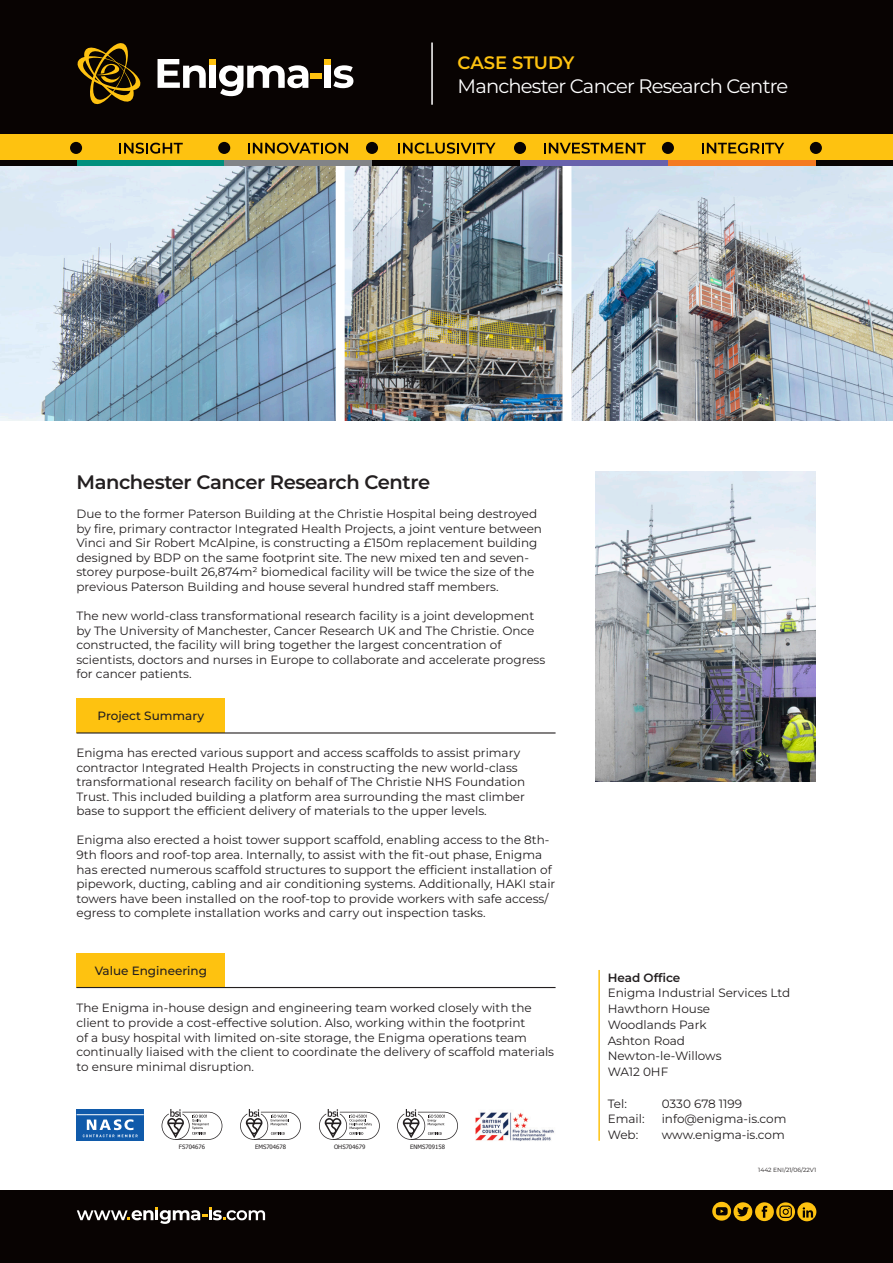
<style>
.page{position:relative;width:893px;height:1263px;background:#fff}
.page>*{position:absolute;margin:0;border:0;box-sizing:border-box;transform-origin:0 0}
.t1{font:19.5px "Montserrat";letter-spacing:-.04em;color:#fff}
.t2{font:600 19.5px "Montserrat";letter-spacing:-.02em;color:#231f20}
.t3{font:600 18px "Montserrat";letter-spacing:-.01em;color:#fec210}
.t4{font:12px/14.5px "Montserrat";color:#231f20}
.t5{font:500 12px "Montserrat";color:#231f20}
.t6{font:600 12px "Montserrat";color:#231f20}
.t7{font:6px "Tahoma";color:#231f20}
.t8{font:6px "Montserrat";color:#231f20}
</style>
<div class="page">
<img style="left:571px;top:165px;width:322px;height:255px">
<img style="left:345px;top:165px;width:217px;height:255px">
<img style="left:0;top:165px;width:336px;height:255px">
<div style="left:0;top:0;width:893px;height:156px;background:#080302"></div>
<hr style="left:431px;top:43px;width:2px;height:62px;background:#fff">
<div style="left:0;top:134px;width:893px;height:31px;background:#fec210"></div>
<svg style="left:119px;top:143px;width:64px;height:11px"></svg>
<svg style="left:248px;top:143px;width:100px;height:11px"></svg>
<svg style="left:544px;top:143px;width:102px;height:11px"></svg>
<svg style="left:702px;top:143px;width:82px;height:11px"></svg>
<div style="left:514px;top:142px;width:12px;height:12px;background:#080302;border-radius:50%"></div>
<div style="left:662px;top:142px;width:12px;height:12px;background:#080302;border-radius:50%"></div>
<div style="left:366px;top:142px;width:12px;height:12px;background:#080302;border-radius:50%"></div>
<div style="left:218px;top:142px;width:12px;height:12px;background:#080302;border-radius:50%"></div>
<div style="left:70px;top:142px;width:12px;height:12px;background:#080302;border-radius:50%"></div>
<div style="left:76px;top:160px;width:148px;height:5px;background:#008f7d"></div>
<div style="left:224px;top:160px;width:148px;height:5px;background:#828487"></div>
<div style="left:372px;top:160px;width:148px;height:5px;background:#080302"></div>
<div style="left:520px;top:160px;width:148px;height:5px;background:#6862ac"></div>
<div style="left:0;top:160px;width:76px;height:5px;background:#080302"></div>
<div style="left:668px;top:160px;width:148px;height:5px;background:#f47921"></div>
<div style="left:816px;top:160px;width:77px;height:5px;background:#080302"></div>
<div style="left:810px;top:142px;width:12px;height:12px;background:#080302;border-radius:50%"></div>
<svg style="left:398px;top:143px;width:98px;height:11px"></svg>
<svg style="left:77px;top:43px;width:64px;height:62px"></svg>
<svg style="left:158px;top:59px;width:150px;height:37px"></svg>
<div style="left:311px;top:74px;width:11px;height:5px;background:#fec210"></div>
<svg style="left:324px;top:59px;width:29px;height:29px"></svg>
<hr style="left:598px;top:970px;width:2px;height:171px;background:#fec210">
<img style="left:476px;top:1112px;width:78px;height:29px">
<svg style="left:240px;top:1109px;width:61px;height:31px"></svg>
<svg style="left:319px;top:1109px;width:61px;height:31px"></svg>
<svg style="left:397px;top:1109px;width:61px;height:31px"></svg>
<svg style="left:162px;top:1109px;width:60px;height:31px"></svg>
<div style="left:77px;top:1109px;width:67px;height:31px;background:#105aaa"></div>
<hr style="left:77px;top:1114px;width:67px;height:1px;background:#fff">
<svg style="left:83px;top:1119px;width:55px;height:18px"></svg>
<div style="left:0;top:1191px;width:893px;height:72px;background:#080302"></div>
<svg style="left:712px;top:1202px;width:19px;height:18px"></svg>
<svg style="left:716px;top:1207px;width:12px;height:8px"></svg>
<svg style="left:733px;top:1202px;width:19px;height:19px"></svg>
<svg style="left:737px;top:1207px;width:12px;height:10px"></svg>
<div style="left:755px;top:1202px;width:19px;height:19px;background:#fec210;border-radius:50%"></div>
<svg style="left:762px;top:1206px;width:5px;height:12px"></svg>
<svg style="left:776px;top:1202px;width:19px;height:19px"></svg>
<svg style="left:779px;top:1205px;width:13px;height:13px"></svg>
<svg style="left:797px;top:1202px;width:19px;height:19px"></svg>
<svg style="left:803px;top:1207px;width:10px;height:10px"></svg>
<svg style="left:77px;top:1207px;width:188px;height:17px"></svg>
<div style="left:76px;top:953px;width:149px;height:34px;background:#fec210"></div>
<hr style="left:76px;top:987px;width:480px;height:1px;background:#231f20">
<div style="left:76px;top:698px;width:149px;height:34px;background:#fec210"></div>
<hr style="left:76px;top:732px;width:480px;height:1px;background:#231f20">
<img style="left:595px;top:471px;width:220px;height:310px">
<p class="t3" style="left:458px;top:51px;width:118px">CASE STUDY</p>
<p class="t1" style="left:458px;top:73px;width:332px">Manchester Cancer Research Centre</p>
<p class="t2" style="left:76px;top:469px;width:355px">Manchester Cancer Research Centre</p>
<p class="t4" style="left:76px;top:506px;width:467px">Due to the former Paterson Building at the Christie Hospital being destroyed by fire, primary contractor Integrated Health Projects, a joint venture between Vinci and Sir Robert McAlpine, is constructing a £150m replacement building designed by BDP on the same footprint site. The new mixed ten and seven&shy;storey purpose-built 26,874m² biomedical facility will be twice the size of the previous Paterson Building and house several hundred staff members.</p>
<p class="t4" style="left:76px;top:608px;width:470px">The new world-class transformational research facility is a joint development by The University of Manchester, Cancer Research UK and The Christie. Once constructed, the facility will bring together the largest concentration of scientists, doctors and nurses in Europe to collaborate and accelerate progress for cancer patients.</p>
<p class="t5" style="left:98px;top:707px;width:108px">Project Summary</p>
<p class="t4" style="left:76px;top:745px;width:450px">Enigma has erected various support and access scaffolds to assist primary contractor Integrated Health Projects in constructing the new world-class transformational research facility on behalf of The Christie NHS Foundation Trust. This included building a platform area surrounding the mast climber base to support the efficient delivery of materials to the upper levels.</p>
<p class="t4" style="left:76px;top:833px;width:480px">Enigma also erected a hoist tower support scaffold, enabling access to the 8th-9th floors and roof-top area. Internally, to assist with the fit-out phase, Enigma has erected numerous scaffold structures to support the efficient installation of pipework, ducting, cabling and air conditioning systems. Additionally, HAKI stair towers have been installed on the roof-top to provide workers with safe access/ egress to complete installation works and carry out inspection tasks.</p>
<p class="t5" style="left:95px;top:962px;width:114px">Value Engineering</p>
<p class="t4" style="left:76px;top:1000px;width:479px">The Enigma in-house design and engineering team worked closely with the client to provide a cost-effective solution. Also, working within the footprint<br>of a busy hospital with limited on-site storage, the Enigma operations team continually liaised with the client to coordinate the delivery of scaffold materials to ensure minimal disruption.</p>
<p class="t7" style="left:179px;top:1143px;width:28px">FS704676</p>
<p class="t7" style="left:255px;top:1143px;width:32px">EMS704678</p>
<p class="t7" style="left:334px;top:1143px;width:33px">OHS704679</p>
<p class="t7" style="left:410px;top:1143px;width:36px">ENMS709158</p>
<p class="t6" style="left:608px;top:969px;width:74px">Head Office</p>
<p class="t4" style="left:608px;top:985px;width:184px">Enigma Industrial Services Ltd</p>
<p class="t4" style="left:608px;top:1001px;width:104px">Hawthorn House</p>
<p class="t4" style="left:608px;top:1017px;width:100px">Woodlands Park</p>
<p class="t4" style="left:608px;top:1033px;width:79px">Ashton Road</p>
<p class="t4" style="left:608px;top:1048px;width:115px">Newton-le-Willows</p>
<p class="t4" style="left:608px;top:1064px;width:62px">WA12 0HF</p>
<p class="t4" style="left:608px;top:1096px;width:21px">Tel:</p>
<p class="t4" style="left:662px;top:1096px;width:82px">0330 678 1199</p>
<p class="t4" style="left:608px;top:1111px;width:38px">Email:</p>
<p class="t4" style="left:662px;top:1111px;width:126px">info@enigma-is.com</p>
<p class="t4" style="left:608px;top:1127px;width:32px">Web:</p>
<p class="t4" style="left:662px;top:1127px;width:125px">www.enigma-is.com</p>
<p class="t8" style="left:758px;top:1166px;width:60px">1442 ENI/21/06/22V1</p>
</div>
